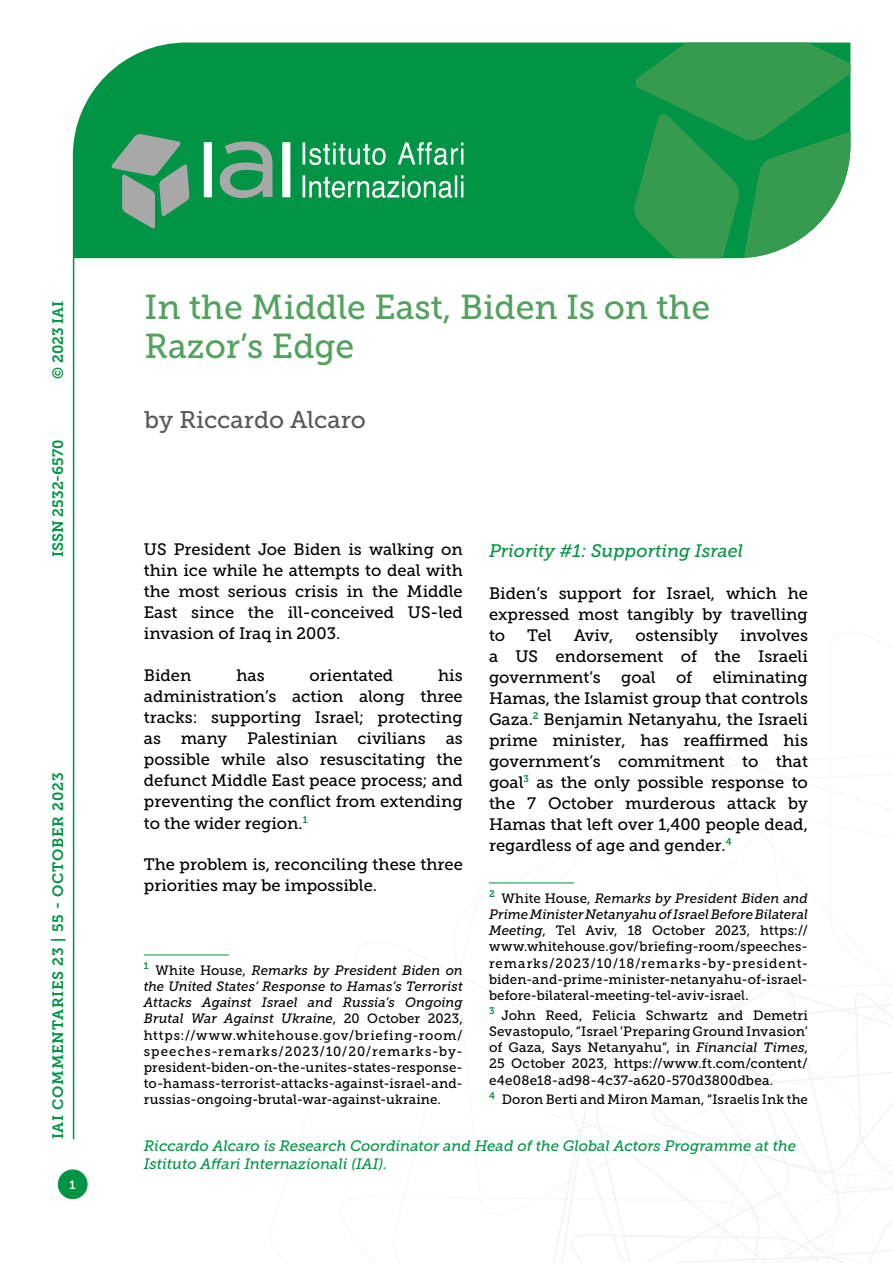
<style>
.page{position:relative;width:893px;height:1263px;background:#fff}
.page>*{position:absolute;margin:0;border:0;box-sizing:border-box;transform-origin:0 0}
.t1{font:34.5px/39px "Museo Slab 500";color:#52a25e}
.t2{font:24px "Museo Slab 500";color:#58595b}
.t3{font:italic 18px "Museo Slab 500";color:#009444}
.t4{font:16.5px/21px "Museo Slab 500";color:#000;text-align:justify}
.t5{font:italic 15px/18px "Museo Slab 500";color:#009444}
.t6{font:15px "Museo Slab 700";letter-spacing:.045em;color:#009444}
.t7{font:15px "Museo Slab 700";color:#009444}
.t8{font:13.5px/16.2px "Museo Slab 500";letter-spacing:.01em;color:#000;text-align:justify}
.t9{font:12px "Museo Slab 700";color:#fff}
.s1{font-style:italic}
</style>
<div class="page">
<svg style="left:553px;top:960px;width:340px;height:303px"></svg>
<hr style="left:73px;top:258px;width:1px;height:881px;background:#009444">
<div style="left:73px;top:43px;width:560px;height:215px;background:#009444"></div>
<svg style="left:633px;top:43px;width:217px;height:215px"></svg>
<svg style="left:303px;top:142px;width:160px;height:56px"></svg>
<svg style="left:111px;top:134px;width:79px;height:95px"></svg>
<svg style="left:204px;top:141px;width:86px;height:57px"></svg>
<div style="left:58px;top:1169px;width:30px;height:30px;background:#009444;border-radius:50%"></div>
<hr style="left:144px;top:954px;width:85px;height:1px;background:#009444">
<hr style="left:489px;top:882px;width:85px;height:1px;background:#009444">
<p class="t6" style="left:50px;top:379px;width:80px;rotate:-90deg">© 2023 IAI</p>
<p class="t7" style="left:50px;top:557px;width:119px;rotate:-90deg">ISSN 2532-6570</p>
<p class="t6" style="left:50px;top:1139px;width:368px;rotate:-90deg">IAI Commentaries 23 | 55 - October 2023</p>
<p class="t9" style="left:70px;top:1178px;width:8px">1</p>
<h1 class="t1" style="left:145px;top:288px;width:567px">In the Middle East, Biden Is on the<br>Razor’s Edge</h1>
<h2 class="t2" style="left:145px;top:407px;width:223px">by Riccardo Alcaro</h2>
<p class="t4" style="left:144px;top:539px;width:320px">US President Joe Biden is walking on thin ice while he attempts to deal with the most serious crisis in the Middle East since the ill-conceived US-led invasion of Iraq in 2003.</p>
<p class="t4" style="left:144px;top:665px;width:49px">Biden</p>
<p class="t4" style="left:236px;top:665px;width:30px">has</p>
<p class="t4" style="left:310px;top:665px;width:85px">orientated</p>
<p class="t4" style="left:144px;top:665px;width:320px;text-indent:294px">his administration’s action along three tracks: supporting Israel; protecting as many Palestinian civilians as possible while also resuscitating the defunct Middle East peace process; and preventing the conflict from extending to the wider region.<sup>1</sup></p>
<p class="t4" style="left:144px;top:854px;width:320px">The problem is, reconciling these three priorities may be impossible.</p>
<p class="t8" style="left:144px;top:962px;width:320px"><sup>1</sup> White House, <span class="s1">Remarks by President Biden on the United States’ Response to Hamas’s Terrorist Attacks Against Israel and Russia’s Ongoing Brutal War Against Ukraine</span>, 20 October 2023, https://www.whitehouse.gov/briefing-room/ speeches-remarks/2023/10/20/remarks-by&shy;president-biden-on-the-unites-states-response&shy;to-hamass-terrorist-attacks-against-israel-and&shy;russias-ongoing-brutal-war-against-ukraine.</p>
<h3 class="t3" style="left:489px;top:540px;width:256px">Priority #1: Supporting Israel</h3>
<p class="t4" style="left:489px;top:582px;width:320px">Biden’s support for Israel, which he expressed most tangibly by travelling to</p>
<p class="t4" style="left:489px;top:624px;width:320px;text-indent:251px">involves a US endorsement of the Israeli government’s goal of eliminating Hamas, the Islamist group that controls Gaza.<sup>2</sup> Benjamin Netanyahu, the Israeli prime minister, has reaffirmed his government’s commitment to that goal<sup>3</sup> as the only possible response to the 7 October murderous attack by Hamas that left over 1,400 people dead, regardless of age and gender.<sup>4</sup></p>
<p class="t8" style="left:489px;top:890px;width:320px"><sup>2</sup> White House, <span class="s1">Remarks by President Biden and Prime Minister Netanyahu of Israel Before Bilateral Meeting</span>, Tel Aviv, 18 October 2023, https:// www.whitehouse.gov/briefing-room/speeches&shy;remarks/2023/10/18/remarks-by-president&shy;biden-and-prime-minister-netanyahu-of-israel&shy;before-bilateral-meeting-tel-aviv-israel.</p>
<p class="t8" style="left:489px;top:1007px;width:320px"><sup>3</sup> John Reed, Felicia Schwartz and Demetri Sevastopulo, “Israel ‘Preparing Ground Invasion’ of Gaza, Says Netanyahu”, in <span class="s1">Financial Times</span>, 25 October 2023, https://www.ft.com/content/ e4e08e18-ad98-4c37-a620-570d3800dbea.</p>
<p class="t8" style="left:489px;top:1092px;width:320px"><sup>4</sup> Doron Berti and Miron Maman, “Israelis Ink the</p>
<p class="t4" style="left:527px;top:624px;width:26px">Tel</p>
<p class="t4" style="left:574px;top:624px;width:41px">Aviv,</p>
<p class="t4" style="left:635px;top:624px;width:84px">ostensibly</p>
<p class="t5" style="left:144px;top:1136px;width:654px">Riccardo Alcaro is Research Coordinator and Head of the Global Actors Programme at the<br>Istituto Affari Internazionali (IAI).</p>
</div>
